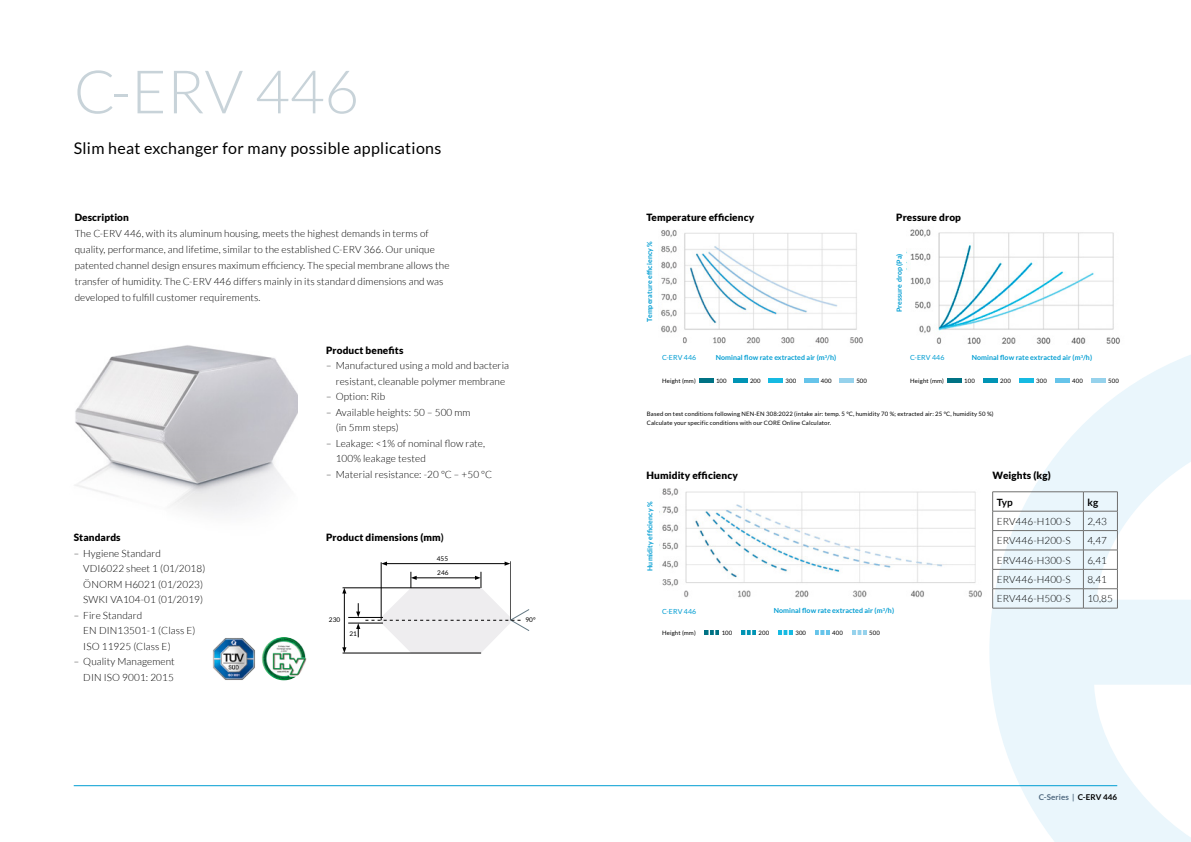
<style>
.page{position:relative;width:1191px;height:842px;background:#fff}
.page>*{position:absolute;margin:0;border:0;box-sizing:border-box;transform-origin:0 0}
.t1{font:300 60px "Lato";color:#c8d3d9}
.t2{font:16px "Lato";letter-spacing:.02em;color:#000}
.t3{font:300 10px/15.5px "Lato";letter-spacing:.01em;color:#000}
.t4{font:900 10px "Lato";letter-spacing:.01em;color:#000}
.t5{font:700 10px "Lato";color:#000}
.t6{font:700 8px "Lato";letter-spacing:.01em;color:#516a81}
.t7{font:700 7px "Lato";letter-spacing:.01em;color:#009dd2}
.t8{font:7px "Lato";letter-spacing:.01em;color:#009dd2}
.t9{font:6.5px/14.2px "Lato";color:#000}
.t10{font:6px/9px "Lato";letter-spacing:.02em;color:#000}
.s1{font-weight:700}
.s2{color:#000}
</style>
<div class="page">
<img style="left:75px;top:345px;width:222px;height:168px">
<svg style="left:1040px;top:355px;width:151px;height:487px;fill:#eaf6fc"></svg>
<hr style="left:510px;top:561px;width:1px;height:59px;background:#565656">
<hr style="left:342px;top:588px;width:138px;height:1px;background:#000">
<hr style="left:344px;top:592px;width:1px;height:57px;background:#000">
<svg style="left:342px;top:647px;width:4px;height:6px"></svg>
<svg style="left:342px;top:588px;width:4px;height:5px"></svg>
<hr style="left:381px;top:562px;width:1px;height:58px;background:#000">
<hr style="left:385px;top:563px;width:121px;height:1px;background:#000">
<svg style="left:504px;top:561px;width:6px;height:5px"></svg>
<svg style="left:381px;top:561px;width:6px;height:5px"></svg>
<hr style="left:342px;top:653px;width:139px;height:1px;background:#000">
<hr style="left:348px;top:623px;width:35px;height:1px;background:#000">
<hr style="left:348px;top:617px;width:35px;height:1px;background:#000">
<svg style="left:356px;top:572px;width:173px;height:81px"></svg>
<img style="left:659px;top:489px;width:313px;height:109px">
<div style="left:699px;top:378px;width:14px;height:5px;background:#007284"></div>
<div style="left:733px;top:378px;width:14px;height:5px;background:#0094b4"></div>
<div style="left:768px;top:378px;width:14px;height:5px;background:#16bae2"></div>
<div style="left:804px;top:378px;width:14px;height:5px;background:#66c4ea"></div>
<div style="left:839px;top:378px;width:14px;height:5px;background:#96d2ec"></div>
<hr style="left:992px;top:492px;width:91px;height:1px;background:#6f6f6e">
<hr style="left:1083px;top:492px;width:34px;height:1px;background:#6f6f6e">
<hr style="left:992px;top:511px;width:91px;height:1px;background:#6f6f6e">
<hr style="left:1083px;top:511px;width:34px;height:1px;background:#6f6f6e">
<hr style="left:992px;top:530px;width:91px;height:1px;background:#6f6f6e">
<hr style="left:1083px;top:530px;width:34px;height:1px;background:#6f6f6e">
<hr style="left:992px;top:550px;width:91px;height:1px;background:#6f6f6e">
<hr style="left:1083px;top:550px;width:34px;height:1px;background:#6f6f6e">
<hr style="left:992px;top:569px;width:91px;height:1px;background:#6f6f6e">
<hr style="left:1083px;top:569px;width:34px;height:1px;background:#6f6f6e">
<hr style="left:992px;top:589px;width:91px;height:1px;background:#6f6f6e">
<svg style="left:972px;top:478px;width:68px;height:343px"></svg>
<hr style="left:1083px;top:589px;width:34px;height:1px;background:#6f6f6e">
<svg style="left:1083px;top:493px;width:1px;height:115px"></svg>
<svg style="left:1117px;top:492px;width:1px;height:116px"></svg>
<hr style="left:992px;top:608px;width:91px;height:1px;background:#6f6f6e">
<hr style="left:1083px;top:608px;width:34px;height:1px;background:#6f6f6e">
<img style="left:661px;top:230px;width:202px;height:114px">
<img style="left:906px;top:229px;width:214px;height:115px">
<div style="left:910px;top:378px;width:224px;height:5px;background:#fff"></div>
<div style="left:947px;top:378px;width:14px;height:5px;background:#007284"></div>
<div style="left:983px;top:378px;width:14px;height:5px;background:#0094b4"></div>
<div style="left:1019px;top:378px;width:14px;height:5px;background:#16bae2"></div>
<div style="left:1055px;top:378px;width:14px;height:5px;background:#66c4ea"></div>
<div style="left:1091px;top:378px;width:14px;height:5px;background:#96d2ec"></div>
<div style="left:704px;top:630px;width:15px;height:5px;background:#007284"></div>
<svg style="left:741px;top:630px;width:14px;height:5px"></svg>
<div style="left:778px;top:630px;width:14px;height:5px;background:#16bae2"></div>
<svg style="left:815px;top:630px;width:14px;height:5px"></svg>
<div style="left:852px;top:630px;width:14px;height:5px;background:#96d2ec"></div>
<div style="left:708px;top:626px;width:7px;height:13px;border:2px solid #fff"></div>
<div style="left:745px;top:626px;width:7px;height:13px;border:2px solid #fff"></div>
<div style="left:782px;top:626px;width:7px;height:13px;border:2px solid #fff"></div>
<div style="left:819px;top:626px;width:7px;height:13px;border:2px solid #fff"></div>
<div style="left:856px;top:626px;width:7px;height:13px;border:2px solid #fff"></div>
<img style="left:213px;top:638px;width:42px;height:42px">
<img style="left:262px;top:637px;width:44px;height:43px">
<hr style="left:74px;top:785px;width:1043px;height:1px;background:#009dd2">
<h1 class="t1" style="left:74px;top:60px;width:287px">C-ERV 446</h1>
<h2 class="t2" style="left:74px;top:139px;width:369px">Slim heat exchanger for many possible applications</h2>
<p class="t4" style="left:75px;top:211px;width:56px">Description</p>
<p class="t3" style="left:75px;top:225px;width:376px;line-height:16px">The C-ERV 446, with its aluminum housing, meets the highest demands in terms of quality, performance, and lifetime, similar to the established C-ERV 366. Our unique patented channel design ensures maximum efficiency. The special membrane allows the transfer of humidity. The C-ERV 446 differs mainly in its standard dimensions and was developed to fulfill customer requirements.</p>
<p class="t4" style="left:326px;top:344px;width:79px">Product benefits</p>
<p class="t3" style="left:326px;top:358px;width:184px;text-align:center">– Manufactured using a mold and bacteria resistant, cleanable polymer membrane</p>
<p class="t3" style="left:326px;top:389px;width:61px">– Option: Rib</p>
<p class="t3" style="left:336px;top:405px;width:136px;text-indent:-10px">– Available heights: 50 – 500 mm (in 5mm steps)</p>
<p class="t3" style="left:336px;top:436px;width:151px;text-indent:-10px">– Leakage: &lt;1% of nominal flow rate,<br>100% leakage tested</p>
<p class="t3" style="left:326px;top:467px;width:167px">– Material resistance: -20 °C – +50 °C</p>
<p class="t4" style="left:74px;top:531px;width:48px">Standards</p>
<p class="t3" style="left:83px;top:545px;width:124px;text-indent:-10px">– Hygiene Standard<br>VDI6022 sheet 1 (01/2018)<br>ÖNORM H6021 (01/2023)<br>SWKI VA104-01 (01/2019)</p>
<p class="t3" style="left:83px;top:607px;width:114px;text-indent:-10px">– Fire Standard<br>EN DIN13501-1 (Class E)<br>ISO 11925 (Class E)</p>
<p class="t3" style="left:74px;top:654px;width:103px;text-align:right">– Quality Management<br>DIN ISO 9001: 2015</p>
<p class="t4" style="left:326px;top:531px;width:119px">Product dimensions (mm<span class="s1">)</span></p>
<p class="t9" style="left:437px;top:551px;width:13px">455<br>246</p>
<p class="t9" style="left:329px;top:612px;width:13px">230</p>
<p class="t9" style="left:349px;top:626px;width:9px">21</p>
<p class="t9" style="left:525px;top:612px;width:12px">90°</p>
<p class="t4" style="left:646px;top:211px;width:109px">Temperature efficiency</p>
<p class="t4" style="left:896px;top:211px;width:66px">Pressure drop</p>
<p class="t7" style="left:645px;top:322px;width:82px;rotate:-90deg">Temperature efficiency %</p>
<p class="t7" style="left:895px;top:312px;width:60px;rotate:-90deg">Pressure drop (Pa)</p>
<p class="t8" style="left:662px;top:354px;width:36px">C-ERV 446</p>
<p class="t8" style="left:910px;top:354px;width:36px">C-ERV 446</p>
<p class="t7" style="left:971px;top:353px;width:122px">Nominal flow rate extracted air (m<sup>3</sup>/h)</p>
<p class="t7" style="left:716px;top:353px;width:122px">Nominal flow rate extracted air (m<sup>3</sup>/h)</p>
<p class="t10" style="left:662px;top:376px;width:35px">Height (mm)</p>
<p class="t10" style="left:716px;top:376px;width:12px">100</p>
<p class="t10" style="left:750px;top:376px;width:12px">200</p>
<p class="t10" style="left:785px;top:376px;width:12px">300</p>
<p class="t10" style="left:821px;top:376px;width:12px">400</p>
<p class="t10" style="left:856px;top:376px;width:12px">500</p>
<p class="t10" style="left:910px;top:376px;width:35px">Height (mm)</p>
<p class="t10" style="left:964px;top:376px;width:12px">100</p>
<p class="t10" style="left:1000px;top:376px;width:12px">200</p>
<p class="t10" style="left:1036px;top:376px;width:12px">300</p>
<p class="t10" style="left:1072px;top:376px;width:12px">400</p>
<p class="t10" style="left:1108px;top:376px;width:12px">500</p>
<p class="t10" style="left:647px;top:409px;width:348px">Based on test conditions following NEN-EN 308:2022 (intake air: temp. 5 °C, humidity 70 %; extracted air: 25 °C, humidity 50 %)<br>Calculate your specific conditions with our CORE Online Calculator.</p>
<p class="t4" style="left:646px;top:469px;width:93px">Humidity efficiency</p>
<p class="t7" style="left:646px;top:571px;width:71px;rotate:-90deg">Humidity efficiency %</p>
<p class="t8" style="left:662px;top:607px;width:36px">C-ERV 446</p>
<p class="t7" style="left:773px;top:607px;width:122px">Nominal flow rate extracted air (m<sup>3</sup>/h)</p>
<p class="t10" style="left:662px;top:628px;width:35px">Height (mm)</p>
<p class="t10" style="left:721px;top:628px;width:12px">100</p>
<p class="t10" style="left:758px;top:628px;width:12px">200</p>
<p class="t10" style="left:795px;top:628px;width:12px">300</p>
<p class="t10" style="left:832px;top:628px;width:12px">400</p>
<p class="t10" style="left:869px;top:628px;width:12px">500</p>
<p class="t4" style="left:992px;top:470px;width:60px">Weights (kg)</p>
<p class="t5" style="left:996px;top:496px;width:18px">Typ</p>
<p class="t5" style="left:1087px;top:496px;width:12px">kg</p>
<p class="t3" style="left:996px;top:514px;width:76px">ERV446-H100-S</p>
<p class="t3" style="left:1087px;top:514px;width:21px">2,43</p>
<p class="t3" style="left:996px;top:533px;width:76px">ERV446-H200-S</p>
<p class="t3" style="left:1087px;top:533px;width:21px">4,47</p>
<p class="t3" style="left:996px;top:552px;width:76px">ERV446-H300-S</p>
<p class="t3" style="left:1087px;top:552px;width:21px">6,41</p>
<p class="t3" style="left:996px;top:572px;width:76px">ERV446-H400-S</p>
<p class="t3" style="left:1087px;top:572px;width:21px">8,41</p>
<p class="t3" style="left:996px;top:591px;width:76px">ERV446-H500-S</p>
<p class="t3" style="left:1087px;top:591px;width:27px">10,85</p>
<p class="t6" style="left:1039px;top:793px;width:80px">C-Series | <span class="s2">C-ERV 446</span></p>
</div>
